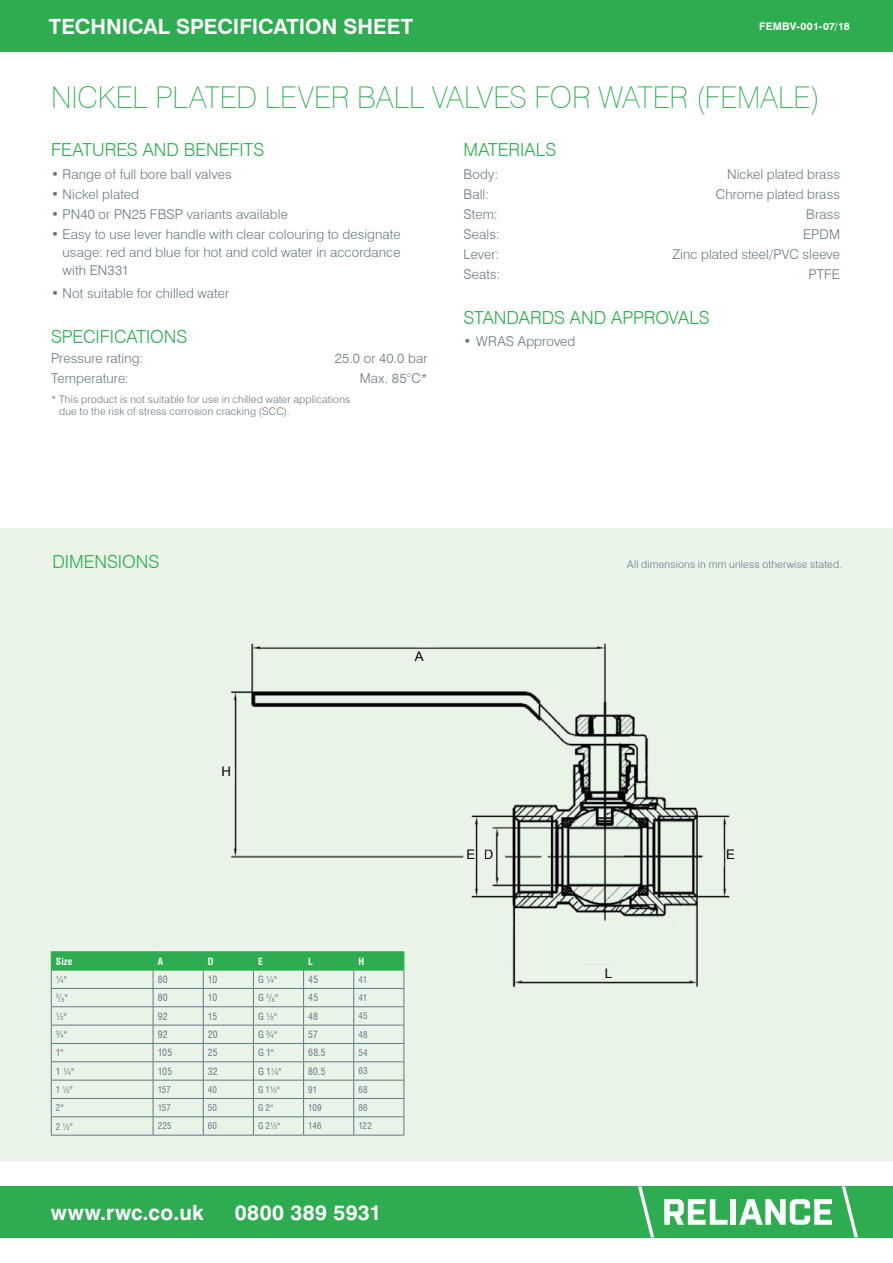
<style>
.page{position:relative;width:893px;height:1263px;background:#fff}
.page>*{position:absolute;margin:0;border:0;box-sizing:border-box;transform-origin:0 0}
.t1{font:100 30px "Swiss 721 BT";color:#2ead50}
.t2{font:700 21px "Swiss 721 BT";color:#fff}
.t3{font:700 21px "Swiss 721 BT";letter-spacing:.025em;color:#fff}
.t4{font:700 21px "Swiss 721 BT";letter-spacing:.02em;color:#fff}
.t5{font:300 18px "Swiss 721 BT";color:#2ead50}
.t6{font:300 13.5px/18px "Swiss 721 BT";letter-spacing:.01em;color:#647883;text-align:justify}
.t7{font:13.2px "Arial";color:#000}
.t8{font:300 10.5px/12px "Swiss 721 BT";letter-spacing:.02em;color:#647883}
.t9{font:700 10.5px "Swiss 721 BT";letter-spacing:.015em;color:#fff}
.t10{font:condensed 9.75px "Swiss 721 BT";letter-spacing:.025em;color:#647883}
.t11{font:700 condensed 9.75px "Swiss 721 BT";color:#fff}
.t12{font:condensed 9px "Swiss 721 BT";letter-spacing:.03em;color:#647883}
.t13{font:condensed 5.7px "Swiss 721 BT";color:#647883}
.s1{font-size:9.75px}
</style>
<div class="page">
<div style="left:0;top:528px;width:893px;height:633px;background:#e9f3e8"></div>
<img style="left:230px;top:643px;width:500px;height:345px">
<div style="left:0;top:1186px;width:893px;height:51px;background:#2ead50"></div>
<svg style="left:664px;top:1199px;width:63px;height:26px"></svg>
<div style="left:731px;top:1199px;width:5px;height:26px;background:#fff"></div>
<svg style="left:739px;top:1199px;width:93px;height:26px"></svg>
<svg style="left:638px;top:1186px;width:16px;height:51px"></svg>
<svg style="left:842px;top:1186px;width:16px;height:51px"></svg>
<div style="left:0;top:0;width:893px;height:51px;background:#2ead50"></div>
<hr style="left:51px;top:1135px;width:102px;height:1px;background:#647883">
<hr style="left:153px;top:1135px;width:50px;height:1px;background:#647883">
<hr style="left:203px;top:1135px;width:50px;height:1px;background:#647883">
<hr style="left:253px;top:1135px;width:51px;height:1px;background:#647883">
<hr style="left:304px;top:1135px;width:50px;height:1px;background:#647883">
<hr style="left:354px;top:1135px;width:50px;height:1px;background:#647883">
<hr style="left:51px;top:951px;width:102px;height:1px;background:#2ead50">
<hr style="left:153px;top:951px;width:50px;height:1px;background:#2ead50">
<hr style="left:203px;top:951px;width:50px;height:1px;background:#2ead50">
<hr style="left:253px;top:951px;width:51px;height:1px;background:#2ead50">
<hr style="left:304px;top:951px;width:50px;height:1px;background:#2ead50">
<hr style="left:354px;top:951px;width:50px;height:1px;background:#2ead50">
<svg style="left:51px;top:952px;width:354px;height:183px"></svg>
<hr style="left:51px;top:970px;width:102px;height:1px;background:#2ead50">
<hr style="left:153px;top:970px;width:50px;height:1px;background:#2ead50">
<hr style="left:203px;top:970px;width:50px;height:1px;background:#2ead50">
<hr style="left:253px;top:970px;width:51px;height:1px;background:#2ead50">
<hr style="left:304px;top:970px;width:50px;height:1px;background:#2ead50">
<hr style="left:354px;top:970px;width:50px;height:1px;background:#2ead50">
<h2 class="t2" style="left:49px;top:14px;width:366px">TECHNICAL SPECIFICATION SHEET</h2>
<p class="t9" style="left:759px;top:19px;width:92px">FEMBV-001-07/18</p>
<h1 class="t1" style="left:51px;top:79px;width:770px">NICKEL PLATED LEVER BALL VALVES FOR WATER (FEMALE)</h1>
<h3 class="t5" style="left:51px;top:139px;width:215px">FEATURES AND BENEFITS</h3>
<p class="t6" style="left:51px;top:165px;width:182px">• Range of full bore ball valves</p>
<p class="t6" style="left:51px;top:185px;width:90px">• Nickel plated</p>
<p class="t6" style="left:51px;top:205px;width:238px">• PN40 or PN25 FBSP variants available</p>
<p class="t6" style="left:63px;top:225px;width:340px;text-indent:-12px">• Easy to use lever handle with clear colouring to designate usage: red and blue for hot and cold water in accordance with EN331</p>
<p class="t6" style="left:51px;top:284px;width:180px">• Not suitable for chilled water</p>
<h3 class="t5" style="left:51px;top:325px;width:138px">SPECIFICATIONS</h3>
<p class="t6" style="left:51px;top:349px;width:94px">Pressure rating:</p>
<p class="t6" style="left:335px;top:349px;width:94px">25.0 or 40.0 bar</p>
<p class="t6" style="left:51px;top:369px;width:79px">Temperature:</p>
<p class="t6" style="left:360px;top:369px;width:69px">Max. 85°C*</p>
<p class="t8" style="left:59px;top:393px;width:293px;text-indent:-8px">* This product is not suitable for use in chilled water applications due to the risk of stress corrosion cracking (SCC).</p>
<h3 class="t5" style="left:463px;top:139px;width:94px">MATERIALS</h3>
<p class="t6" style="left:463px;top:165px;width:36px">Body:</p>
<p class="t6" style="left:727px;top:165px;width:114px">Nickel plated brass</p>
<p class="t6" style="left:463px;top:185px;width:27px">Ball:</p>
<p class="t6" style="left:716px;top:185px;width:126px">Chrome plated brass</p>
<p class="t6" style="left:463px;top:205px;width:36px">Stem:</p>
<p class="t6" style="left:806px;top:205px;width:35px">Brass</p>
<p class="t6" style="left:463px;top:225px;width:38px">Seals:</p>
<p class="t6" style="left:803px;top:225px;width:38px">EPDM</p>
<p class="t6" style="left:463px;top:245px;width:37px">Lever:</p>
<p class="t6" style="left:672px;top:245px;width:169px">Zinc plated steel/PVC sleeve</p>
<p class="t6" style="left:463px;top:265px;width:38px">Seats:</p>
<p class="t6" style="left:808px;top:265px;width:33px">PTFE</p>
<h3 class="t5" style="left:463px;top:306px;width:248px">STANDARDS AND APPROVALS</h3>
<p class="t6" style="left:463px;top:332px;width:113px">• WRAS Approved</p>
<h3 class="t5" style="left:52px;top:551px;width:108px">DIMENSIONS</h3>
<p class="t8" style="left:627px;top:558px;width:216px">All dimensions in mm unless otherwise stated.</p>
<p class="t7" style="left:221px;top:762px;width:11px">H</p>
<p class="t7" style="left:415px;top:648px;width:10px">A</p>
<p class="t11" style="left:56px;top:955px;width:18px">Size</p>
<p class="t11" style="left:158px;top:955px;width:7px">A</p>
<p class="t11" style="left:208px;top:955px;width:7px">D</p>
<p class="t11" style="left:258px;top:955px;width:6px">E</p>
<p class="t11" style="left:308px;top:955px;width:6px">L</p>
<p class="t11" style="left:358px;top:955px;width:7px">H</p>
<p class="t10" style="left:56px;top:973px;width:12px">¼"</p>
<p class="t10" style="left:158px;top:973px;width:11px">80</p>
<p class="t10" style="left:208px;top:973px;width:11px">10</p>
<p class="t10" style="left:258px;top:973px;width:20px">G ¼"</p>
<p class="t10" style="left:308px;top:973px;width:11px">45</p>
<p class="t12" style="left:358px;top:974px;width:10px">41</p>
<p class="t13" style="left:56px;top:995px;width:13px">3<span class="s1">/</span>8<span class="s1">"</span></p>
<p class="t10" style="left:158px;top:992px;width:11px">80</p>
<p class="t10" style="left:208px;top:992px;width:11px">10</p>
<p class="t10" style="left:258px;top:992px;width:21px">G <sup>3</sup>/<sub>8</sub>"</p>
<p class="t10" style="left:308px;top:992px;width:11px">45</p>
<p class="t12" style="left:358px;top:992px;width:10px">41</p>
<p class="t10" style="left:56px;top:1010px;width:12px">½"</p>
<p class="t10" style="left:158px;top:1010px;width:11px">92</p>
<p class="t10" style="left:208px;top:1010px;width:11px">15</p>
<p class="t10" style="left:258px;top:1010px;width:20px">G ½"</p>
<p class="t10" style="left:308px;top:1010px;width:11px">48</p>
<p class="t12" style="left:358px;top:1011px;width:11px">45</p>
<p class="t10" style="left:56px;top:1028px;width:12px">¾"</p>
<p class="t10" style="left:158px;top:1028px;width:11px">92</p>
<p class="t10" style="left:208px;top:1028px;width:11px">20</p>
<p class="t10" style="left:258px;top:1028px;width:20px">G ¾"</p>
<p class="t10" style="left:308px;top:1028px;width:11px">57</p>
<p class="t12" style="left:358px;top:1029px;width:11px">48</p>
<p class="t10" style="left:56px;top:1047px;width:9px">1"</p>
<p class="t10" style="left:158px;top:1047px;width:16px">105</p>
<p class="t10" style="left:208px;top:1047px;width:11px">25</p>
<p class="t10" style="left:258px;top:1047px;width:17px">G 1"</p>
<p class="t10" style="left:308px;top:1047px;width:19px">68.5</p>
<p class="t12" style="left:358px;top:1047px;width:11px">54</p>
<p class="t10" style="left:56px;top:1065px;width:20px">1 ¼"</p>
<p class="t10" style="left:158px;top:1065px;width:16px">105</p>
<p class="t10" style="left:208px;top:1065px;width:11px">32</p>
<p class="t10" style="left:258px;top:1065px;width:25px">G 1¼"</p>
<p class="t10" style="left:308px;top:1065px;width:19px">80.5</p>
<p class="t12" style="left:358px;top:1066px;width:11px">63</p>
<p class="t12" style="left:56px;top:1084px;width:18px">1 ½<span class="s1">"</span></p>
<p class="t12" style="left:158px;top:1084px;width:15px">157</p>
<p class="t12" style="left:208px;top:1084px;width:11px">40</p>
<p class="t12" style="left:258px;top:1084px;width:23px">G 1½"</p>
<p class="t12" style="left:308px;top:1084px;width:11px">91</p>
<p class="t12" style="left:358px;top:1084px;width:11px">68</p>
<p class="t12" style="left:56px;top:1103px;width:9px">2<span class="s1">"</span></p>
<p class="t12" style="left:158px;top:1102px;width:15px">157</p>
<p class="t12" style="left:208px;top:1102px;width:11px">50</p>
<p class="t12" style="left:258px;top:1102px;width:17px">G 2"</p>
<p class="t12" style="left:308px;top:1102px;width:15px">109</p>
<p class="t12" style="left:358px;top:1102px;width:11px">86</p>
<p class="t12" style="left:56px;top:1121px;width:18px">2 ½<span class="s1">"</span></p>
<p class="t12" style="left:158px;top:1121px;width:15px">225</p>
<p class="t12" style="left:208px;top:1121px;width:11px">60</p>
<p class="t12" style="left:258px;top:1121px;width:24px">G 2½"</p>
<p class="t12" style="left:308px;top:1121px;width:15px">146</p>
<p class="t12" style="left:358px;top:1121px;width:15px">122</p>
<h2 class="t3" style="left:51px;top:1199px;width:154px">www.rwc.co.uk</h2>
<h2 class="t4" style="left:235px;top:1199px;width:148px">0800 389 5931</h2>
<p class="t7" style="left:466px;top:846px;width:10px">E</p>
<p class="t7" style="left:726px;top:846px;width:10px">E</p>
<p class="t7" style="left:484px;top:846px;width:11px">D</p>
<p class="t7" style="left:605px;top:964px;width:9px">L</p>
</div>
